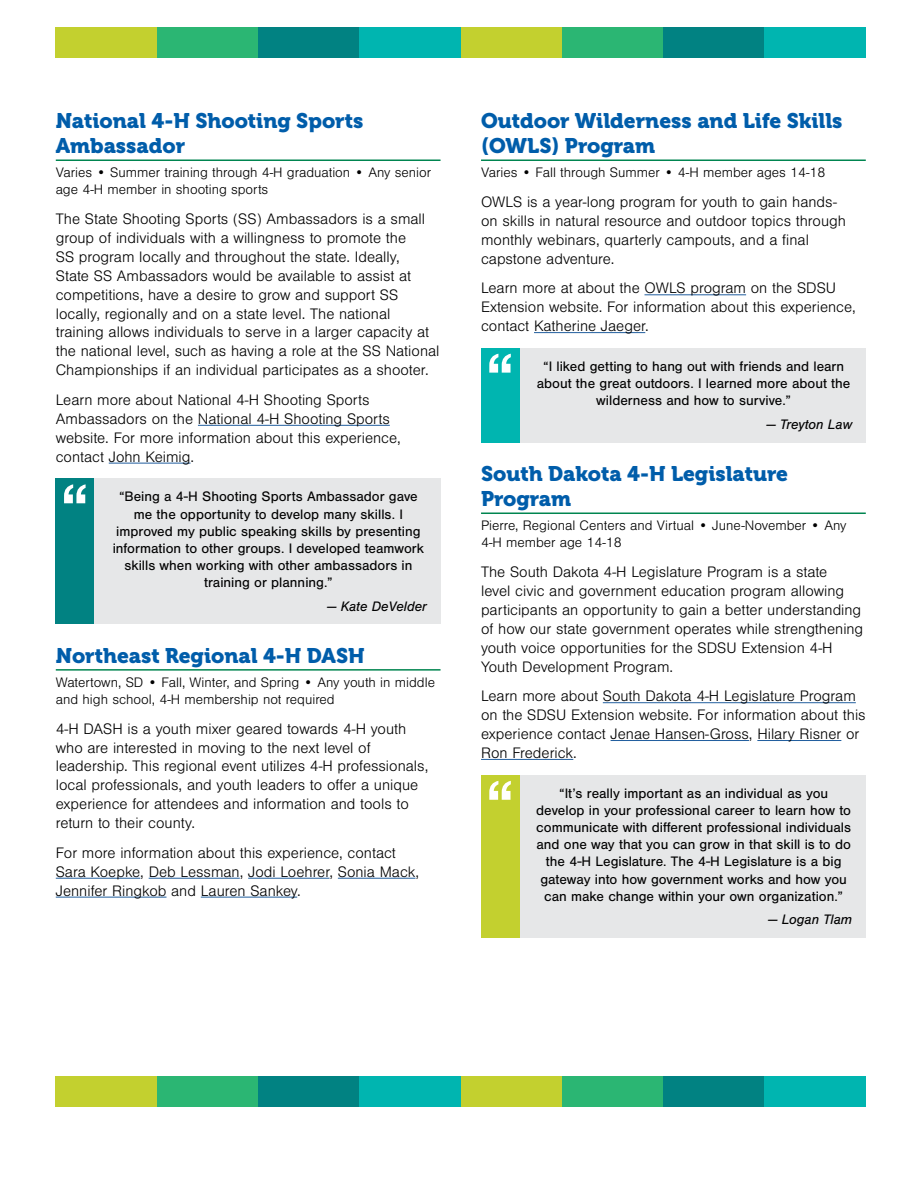
<style>
.page{position:relative;width:918px;height:1188px;background:#fff}
.page>*{position:absolute;margin:0;border:0;box-sizing:border-box;transform-origin:0 0}
.t1{font:21px/25.2px "Museo 900";color:#005daa}
.t2{font:300 15.75px/18.9px "Nimbus San";color:#000}
.t3{font:14.25px/17.1px "Nimbus San";color:#000;text-align:center}
.t4{font:300 14.25px/17.1px "Nimbus San";color:#000}
.t5{font:italic 14.25px "Nimbus San";color:#000}
</style>
<div class="page">
<div style="left:481px;top:775px;width:385px;height:163px;background:#e6e7e8"></div>
<div style="left:481px;top:775px;width:38px;height:163px;background:#c3d02f"></div>
<svg style="left:489px;top:781px;width:22px;height:19px"></svg>
<div style="left:481px;top:348px;width:385px;height:94px;background:#e6e7e8"></div>
<div style="left:481px;top:348px;width:38px;height:94px;background:#00b5b0"></div>
<svg style="left:489px;top:354px;width:22px;height:19px"></svg>
<div style="left:56px;top:478px;width:385px;height:146px;background:#e6e7e8"></div>
<div style="left:56px;top:478px;width:38px;height:146px;background:#018282"></div>
<svg style="left:64px;top:484px;width:22px;height:19px"></svg>
<div style="left:56px;top:27px;width:101px;height:30px;background:#c3d02f"></div>
<div style="left:461px;top:27px;width:101px;height:30px;background:#c3d02f"></div>
<div style="left:157px;top:27px;width:101px;height:30px;background:#2bb673"></div>
<div style="left:562px;top:27px;width:101px;height:30px;background:#2bb673"></div>
<div style="left:258px;top:27px;width:102px;height:30px;background:#018282"></div>
<div style="left:663px;top:27px;width:102px;height:30px;background:#018282"></div>
<div style="left:360px;top:27px;width:101px;height:30px;background:#00b5b0"></div>
<div style="left:765px;top:27px;width:101px;height:30px;background:#00b5b0"></div>
<hr style="left:56px;top:160px;width:385px;height:1px;background:#008550">
<hr style="left:198px;top:425px;width:192px;height:1px;background:#215e9e">
<hr style="left:109px;top:463px;width:82px;height:1px;background:#215e9e">
<hr style="left:56px;top:669px;width:385px;height:2px;background:#008550">
<hr style="left:56px;top:878px;width:84px;height:1px;background:#215e9e">
<hr style="left:149px;top:878px;width:91px;height:1px;background:#215e9e">
<hr style="left:248px;top:878px;width:82px;height:1px;background:#215e9e">
<hr style="left:338px;top:878px;width:78px;height:1px;background:#215e9e">
<hr style="left:56px;top:897px;width:111px;height:1px;background:#215e9e">
<hr style="left:201px;top:897px;width:96px;height:1px;background:#215e9e">
<hr style="left:481px;top:160px;width:385px;height:1px;background:#008550">
<hr style="left:645px;top:294px;width:101px;height:1px;background:#215e9e">
<hr style="left:534px;top:332px;width:111px;height:1px;background:#215e9e">
<hr style="left:481px;top:513px;width:385px;height:1px;background:#008550">
<hr style="left:603px;top:702px;width:253px;height:1px;background:#215e9e">
<hr style="left:611px;top:740px;width:138px;height:1px;background:#215e9e">
<hr style="left:757px;top:740px;width:84px;height:1px;background:#215e9e">
<hr style="left:481px;top:759px;width:92px;height:1px;background:#215e9e">
<div style="left:56px;top:1077px;width:101px;height:30px;background:#c3d02f"></div>
<div style="left:461px;top:1077px;width:101px;height:30px;background:#c3d02f"></div>
<div style="left:157px;top:1077px;width:101px;height:30px;background:#2bb673"></div>
<div style="left:562px;top:1077px;width:101px;height:30px;background:#2bb673"></div>
<div style="left:258px;top:1077px;width:102px;height:30px;background:#018282"></div>
<div style="left:663px;top:1077px;width:102px;height:30px;background:#018282"></div>
<div style="left:360px;top:1077px;width:101px;height:30px;background:#00b5b0"></div>
<div style="left:765px;top:1077px;width:101px;height:30px;background:#00b5b0"></div>
<h1 class="t1" style="left:56px;top:108px;width:309px">National 4-H Shooting Sports<br>Ambassador</h1>
<p class="t4" style="left:56px;top:164px;width:377px">Varies • Summer training through 4-H graduation • Any senior age 4-H member in shooting sports</p>
<p class="t2" style="left:56px;top:210px;width:385px">The State Shooting Sports (SS) Ambassadors is a small group of individuals with a willingness to promote the<br>SS program locally and throughout the state. Ideally,<br>State SS Ambassadors would be available to assist at competitions, have a desire to grow and support SS locally, regionally and on a state level. The national training allows individuals to serve in a larger capacity at the national level, such as having a role at the SS National Championships if an individual participates as a shooter.</p>
<p class="t2" style="left:56px;top:391px;width:346px">Learn more about National 4-H Shooting Sports Ambassadors on the National 4-H Shooting Sports website. For more information about this experience, contact John Keimig.</p>
<p class="t3" style="left:113px;top:488px;width:313px">“Being a 4-H Shooting Sports Ambassador gave me the opportunity to develop many skills. I improved my public speaking skills by presenting information to other groups. I developed teamwork skills when working with other ambassadors in training or planning.”</p>
<p class="t5" style="left:327px;top:598px;width:101px">― Kate DeVelder</p>
<h1 class="t1" style="left:56px;top:643px;width:310px">Northeast Regional 4-H DASH</h1>
<p class="t4" style="left:56px;top:674px;width:381px">Watertown, SD • Fall, Winter, and Spring • Any youth in middle and high school, 4-H membership not required</p>
<p class="t2" style="left:56px;top:719px;width:374px">4-H DASH is a youth mixer geared towards 4-H youth who are interested in moving to the next level of leadership. This regional event utilizes 4-H professionals, local professionals, and youth leaders to offer a unique experience for attendees and information and tools to return to their county.</p>
<p class="t2" style="left:56px;top:844px;width:365px">For more information about this experience, contact<br>Sara Koepke, Deb Lessman, Jodi Loehrer, Sonia Mack,<br>Jennifer Ringkob and Lauren Sankey.</p>
<h1 class="t1" style="left:481px;top:108px;width:363px">Outdoor Wilderness and Life Skills (OWLS) Program</h1>
<p class="t4" style="left:481px;top:164px;width:346px">Varies • Fall through Summer • 4-H member ages 14-18</p>
<p class="t2" style="left:481px;top:193px;width:366px">OWLS is a year-long program for youth to gain hands&shy;on skills in natural resource and outdoor topics through monthly webinars, quarterly campouts, and a final capstone adventure.</p>
<p class="t2" style="left:481px;top:279px;width:376px">Learn more at about the OWLS program on the SDSU<br>Extension website. For information about this experience, contact Katherine Jaeger.</p>
<p class="t3" style="left:537px;top:358px;width:315px">“I liked getting to hang out with friends and learn about the great outdoors. I learned more about the wilderness and how to survive.”</p>
<p class="t5" style="left:766px;top:416px;width:87px">― Treyton Law</p>
<h1 class="t1" style="left:481px;top:461px;width:309px">South Dakota 4-H Legislature<br>Program</h1>
<p class="t4" style="left:481px;top:517px;width:367px">Pierre, Regional Centers and Virtual • June-November • Any<br>4-H member age 14-18</p>
<p class="t2" style="left:481px;top:563px;width:384px">The South Dakota 4-H Legislature Program is a state<br>level civic and government education program allowing participants an opportunity to gain a better understanding of how our state government operates while strengthening youth voice opportunities for the SDSU Extension 4-H Youth Development Program.</p>
<p class="t2" style="left:481px;top:687px;width:386px">Learn more about South Dakota 4-H Legislature Program on the SDSU Extension website. For information about this experience contact Jenae Hansen-Gross, Hilary Risner or Ron Frederick.</p>
<p class="t3" style="left:536px;top:785px;width:316px">“It’s really important as an individual as you develop in your professional career to learn how to communicate with different professional individuals and one way that you can grow in that skill is to do the 4-H Legislature. The 4-H Legislature is a big gateway into how government works and how you can make change within your own organization.”</p>
<p class="t5" style="left:768px;top:912px;width:86px">― Logan Tlam</p>
</div>
